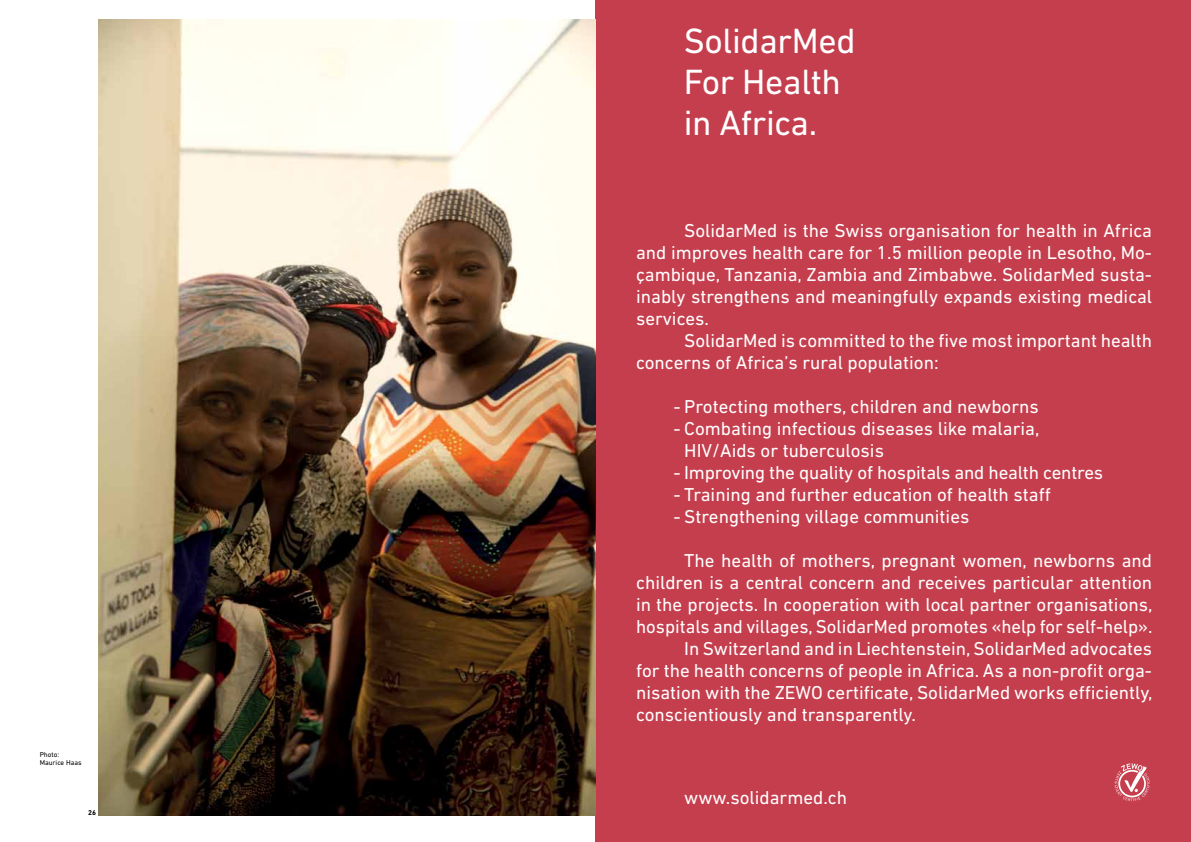
<style>
.page{position:relative;width:1191px;height:842px;background:#fff}
.page>*{position:absolute;margin:0;border:0;box-sizing:border-box;transform-origin:0 0}
.t1{font:35.7px/41.2px "DIN Next LT Pro";letter-spacing:-.01em;color:#fff}
.t2{font:19px/22px "DIN Next LT Pro";color:#fff}
.t3{font:7.1px/8.3px "DIN Next LT Pro";color:#000}
.t4{font:700 7.1px "DIN Next LT Pro";color:#000}
</style>
<div class="page">
<div style="left:595px;top:0;width:596px;height:842px;background:#c53e4d"></div>
<img style="left:98px;top:20px;width:497px;height:795px">
<svg style="left:1114px;top:763px;width:35px;height:38px"></svg>
<p class="t3" style="left:40px;top:750px;width:43px">Photo:<br>Maurice Haas</p>
<p class="t4" style="left:88px;top:808px;width:9px">26</p>
<h1 class="t1" style="left:683px;top:20px;width:173px">SolidarMed<br>For Health in Africa.</h1>
<p class="t2" style="left:636px;top:219px;width:517px;text-align:justify;text-indent:48px">SolidarMed is the Swiss organisation for health in Africa and improves health care for 1.5 million people in Lesotho, Mo&shy;çambique, Tanzania, Zambia and Zimbabwe. SolidarMed susta&shy;inably strengthens and meaningfully expands existing medical services.</p>
<p class="t2" style="left:636px;top:329px;width:517px;text-indent:48px">SolidarMed is committed to the five most important health concerns of Africa’s rural population:</p>
<p class="t2" style="left:673px;top:395px;width:367px">- Protecting mothers, children and newborns</p>
<p class="t2" style="left:684px;top:417px;width:356px;text-indent:-11px">- Combating infectious diseases like malaria,<br>HIV/Aids or tuberculosis</p>
<p class="t2" style="left:673px;top:461px;width:431px">- Improving the quality of hospitals and health centres</p>
<p class="t2" style="left:673px;top:483px;width:379px">- Training and further education of health staff</p>
<p class="t2" style="left:673px;top:505px;width:297px">- Strengthening village communities</p>
<p class="t2" style="left:684px;top:549px;width:469px">The health of mothers, pregnant women, newborns and</p>
<p class="t2" style="left:636px;top:571px;width:517px">children is a central concern and receives particular attention</p>
<p class="t2" style="left:636px;top:593px;width:518px">in the projects. In cooperation with local partner organisations,</p>
<p class="t2" style="left:636px;top:615px;width:518px">hospitals and villages, SolidarMed promotes «help for self-help».</p>
<p class="t2" style="left:684px;top:637px;width:469px">In Switzerland and in Liechtenstein, SolidarMed advocates</p>
<p class="t2" style="left:636px;top:659px;width:517px">for the health concerns of people in Africa. As a non-profit orga-</p>
<p class="t2" style="left:636px;top:681px;width:518px">nisation with the ZEWO certificate, SolidarMed works efficiently,</p>
<p class="t2" style="left:636px;top:703px;width:281px">conscientiously and transparently.</p>
<p class="t2" style="left:684px;top:786px;width:164px">www.solidarmed.ch</p>
</div>
